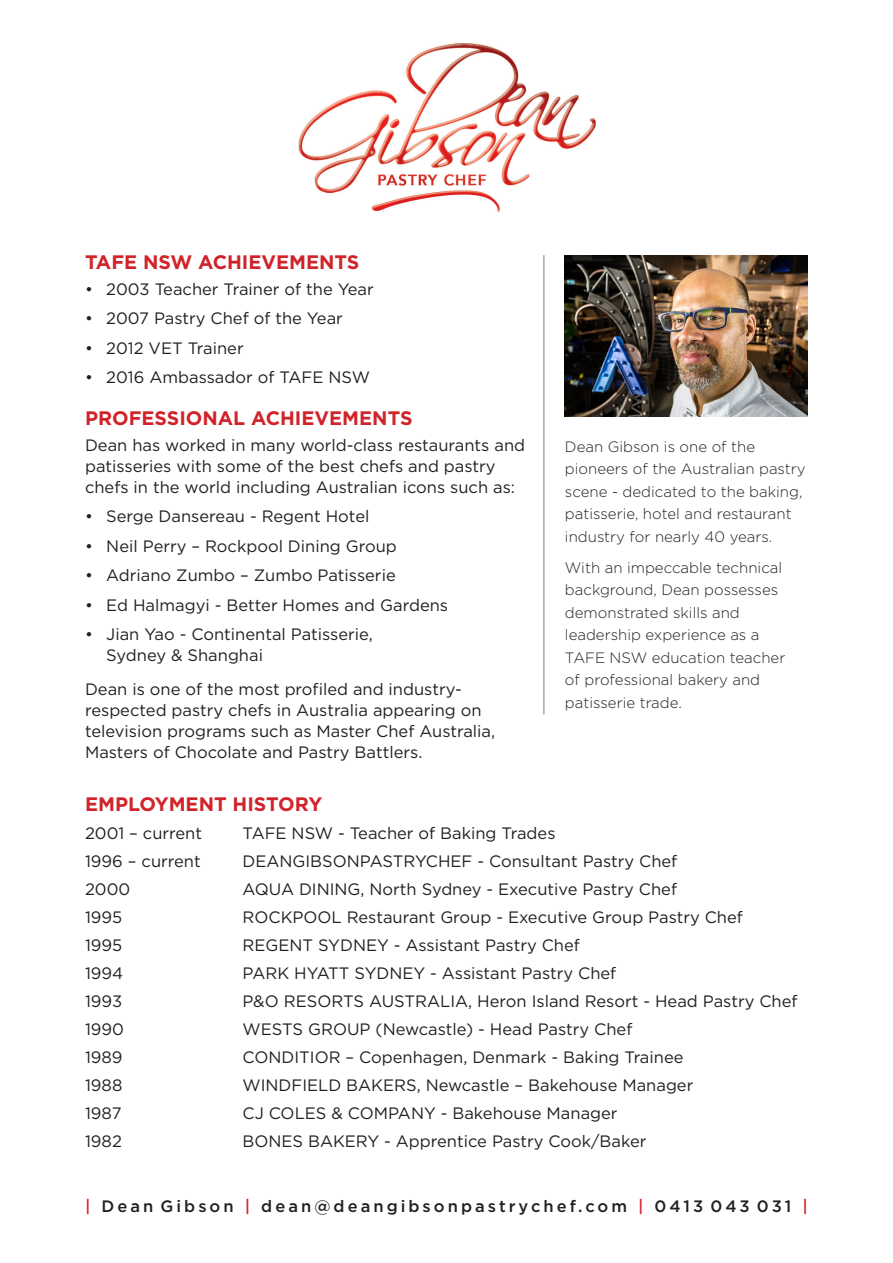
<style>
.page{position:relative;width:893px;height:1263px;background:#fff}
.page>*{position:absolute;margin:0;border:0;box-sizing:border-box;transform-origin:0 0}
.t1{font:700 19.5px "Gotham";color:#d1232a}
.t2{font:16.5px/21px "Gotham";color:#231f20}
.t3{font:500 16.5px "Gotham";letter-spacing:.185em;color:#231f20}
.t4{font:300 15px/22.5px "Gotham";color:#231f20}
.s1{color:#d1232a}
</style>
<div class="page">
<img style="left:565px;top:255px;width:243px;height:162px">
<hr style="left:543px;top:255px;width:2px;height:459px;background:#a8a9ad">
<img style="left:298px;top:43px;width:298px;height:169px">
<p class="t1" style="left:85px;top:251px;width:276px">TAFE NSW ACHIEVEMENTS</p>
<p class="t2" style="left:85px;top:278px;width:290px">• 2003 Teacher Trainer of the Year</p>
<p class="t2" style="left:85px;top:307px;width:259px">• 2007 Pastry Chef of the Year</p>
<p class="t2" style="left:85px;top:337px;width:160px">• 2012 VET Trainer</p>
<p class="t2" style="left:85px;top:366px;width:286px">• 2016 Ambassador of TAFE NSW</p>
<p class="t1" style="left:85px;top:407px;width:329px">PROFESSIONAL ACHIEVEMENTS</p>
<p class="t2" style="left:85px;top:434px;width:442px">Dean has worked in many world-class restaurants and patisseries with some of the best chefs and pastry chefs in the world including Australian icons such as:</p>
<p class="t2" style="left:85px;top:506px;width:286px">• Serge Dansereau - Regent Hotel</p>
<p class="t2" style="left:85px;top:535px;width:313px">• Neil Perry – Rockpool Dining Group</p>
<p class="t2" style="left:85px;top:565px;width:312px">• Adriano Zumbo – Zumbo Patisserie</p>
<p class="t2" style="left:85px;top:594px;width:365px">• Ed Halmagyi - Better Homes and Gardens</p>
<p class="t2" style="left:106px;top:624px;width:268px;text-indent:-21px">• Jian Yao - Continental Patisserie,<br>Sydney &amp; Shanghai</p>
<p class="t2" style="left:85px;top:678px;width:412px">Dean is one of the most profiled and industry&shy;respected pastry chefs in Australia appearing on television programs such as Master Chef Australia, Masters of Chocolate and Pastry Battlers.</p>
<p class="t4" style="left:565px;top:435px;width:242px">Dean Gibson is one of the pioneers of the Australian pastry scene - dedicated to the baking, patisserie, hotel and restaurant industry for nearly 40 years.</p>
<p class="t4" style="left:565px;top:556px;width:222px">With an impeccable technical background, Dean possesses demonstrated skills and leadership experience as a<br>TAFE NSW education teacher of professional bakery and patisserie trade.</p>
<p class="t1" style="left:85px;top:792px;width:239px">EMPLOYMENT HISTORY</p>
<p class="t2" style="left:85px;top:822px;width:119px">2001 – current</p>
<p class="t2" style="left:243px;top:822px;width:314px">TAFE NSW - Teacher of Baking Trades</p>
<p class="t2" style="left:85px;top:850px;width:117px">1996 – current</p>
<p class="t2" style="left:243px;top:850px;width:436px">DEANGIBSONPASTRYCHEF - Consultant Pastry Chef</p>
<p class="t2" style="left:85px;top:878px;width:47px">2000</p>
<p class="t2" style="left:243px;top:878px;width:436px">AQUA DINING, North Sydney - Executive Pastry Chef</p>
<p class="t2" style="left:85px;top:906px;width:39px">1995</p>
<p class="t2" style="left:243px;top:906px;width:502px">ROCKPOOL Restaurant Group - Executive Group Pastry Chef</p>
<p class="t2" style="left:85px;top:934px;width:39px">1995</p>
<p class="t2" style="left:243px;top:934px;width:339px">REGENT SYDNEY - Assistant Pastry Chef</p>
<p class="t2" style="left:85px;top:962px;width:40px">1994</p>
<p class="t2" style="left:243px;top:962px;width:375px">PARK HYATT SYDNEY - Assistant Pastry Chef</p>
<p class="t2" style="left:85px;top:990px;width:39px">1993</p>
<p class="t2" style="left:243px;top:990px;width:556px">P&amp;O RESORTS AUSTRALIA, Heron Island Resort - Head Pastry Chef</p>
<p class="t2" style="left:85px;top:1018px;width:41px">1990</p>
<p class="t2" style="left:243px;top:1018px;width:391px">WESTS GROUP (Newcastle) - Head Pastry Chef</p>
<p class="t2" style="left:85px;top:1046px;width:39px">1989</p>
<p class="t2" style="left:243px;top:1046px;width:442px">CONDITIOR – Copenhagen, Denmark - Baking Trainee</p>
<p class="t2" style="left:85px;top:1074px;width:39px">1988</p>
<p class="t2" style="left:243px;top:1074px;width:452px">WINDFIELD BAKERS, Newcastle – Bakehouse Manager</p>
<p class="t2" style="left:85px;top:1102px;width:38px">1987</p>
<p class="t2" style="left:243px;top:1102px;width:377px">CJ COLES &amp; COMPANY - Bakehouse Manager</p>
<p class="t2" style="left:85px;top:1130px;width:38px">1982</p>
<p class="t2" style="left:243px;top:1130px;width:405px">BONES BAKERY - Apprentice Pastry Cook/Baker</p>
<p class="t3" style="left:85px;top:1196px;width:724px"><span class="s1">|</span> Dean Gibson <span class="s1">|</span> dean@deangibsonpastrychef.com <span class="s1">|</span> 0413 043 031 <span class="s1">|</span></p>
</div>
